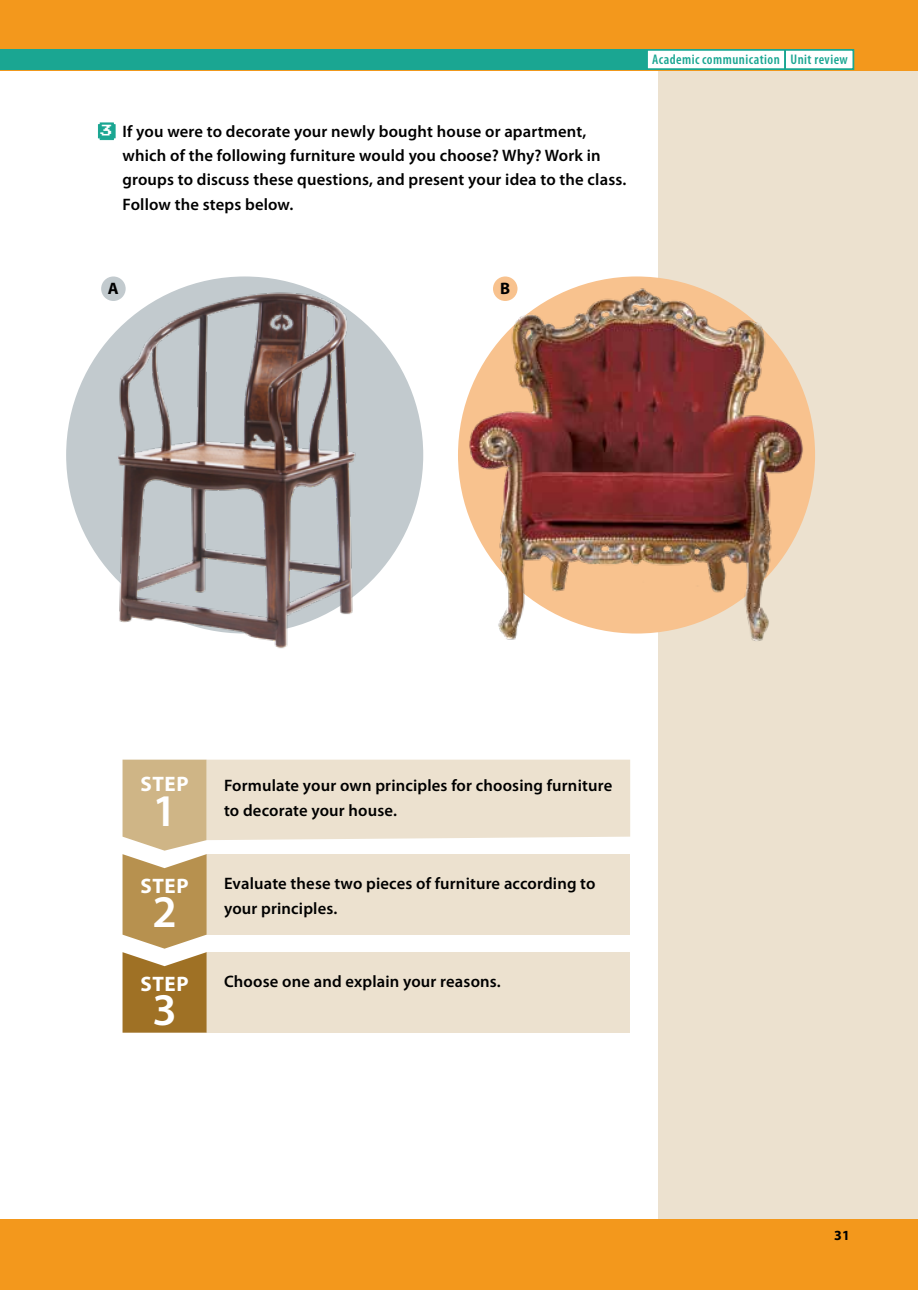
<style>
.page{position:relative;width:918px;height:1290px;background:#fff}
.page>*{position:absolute;margin:0;border:0;box-sizing:border-box;transform-origin:0 0}
.t1{font:600 45.5px "Myriad Pro";color:#fff}
.t2{font:700 21px "Myriad Pro";letter-spacing:.03em;color:#fff}
.t3{font:600 16.62px/24.3px "Myriad Pro";letter-spacing:.01em;color:#000}
.t4{font:700 16.62px "Myriad Pro";color:#000}
.t5{font:600 condensed 14px "Myriad Pro";letter-spacing:.035em;color:#1aa692}
.t6{font:700 14px "Myriad Pro";color:#000}
.s1{font-family:"Press Start 2 P";font-weight:400;font-size:12.25px;color:#fff}
</style>
<div class="page">
<div style="left:658px;top:70px;width:260px;height:1220px;background:#ece1cf"></div>
<div style="left:0;top:0;width:918px;height:70px;background:#f3981c"></div>
<svg style="left:98px;top:122px;width:18px;height:18px"></svg>
<div style="left:647px;top:50px;width:138px;height:19px;background:#fff"></div>
<div style="left:646px;top:49px;width:140px;height:21px;border:2px solid #1aa692"></div>
<div style="left:785px;top:50px;width:68px;height:19px;background:#fff"></div>
<div style="left:784px;top:49px;width:70px;height:21px;border:2px solid #1aa692"></div>
<div style="left:0;top:49px;width:648px;height:21px;background:#1aa692"></div>
<svg style="left:122px;top:760px;width:508px;height:273px;background:#e6d9c3"></svg>
<img style="left:417px;top:276px;width:398px;height:365px">
<img style="left:66px;top:276px;width:351px;height:373px">
<div style="left:0;top:1220px;width:918px;height:70px;background:#f3981c"></div>
<p class="t3" style="left:122px;top:119px;width:505px;text-indent:-22px"><span class="s1">3</span> If you were to decorate your newly bought house or apartment, which of the following furniture would you choose? Why? Work in groups to discuss these questions, and present your idea to the class.<br>Follow the steps below.</p>
<p class="t5" style="left:652px;top:52px;width:197px">Academic communication Unit review</p>
<p class="t4" style="left:108px;top:278px;width:12px">A</p>
<p class="t4" style="left:500px;top:278px;width:12px">B</p>
<p class="t2" style="left:140px;top:770px;width:50px">STEP</p>
<h1 class="t1" style="left:152px;top:781px;width:26px">1</h1>
<p class="t2" style="left:140px;top:872px;width:50px">STEP</p>
<h1 class="t1" style="left:152px;top:883px;width:26px">2</h1>
<p class="t2" style="left:140px;top:970px;width:50px">STEP</p>
<h1 class="t1" style="left:152px;top:981px;width:26px">3</h1>
<p class="t3" style="left:224px;top:773px;width:390px">Formulate your own principles for choosing furniture to decorate your house.</p>
<p class="t3" style="left:224px;top:871px;width:373px">Evaluate these two pieces of furniture according to your principles.</p>
<p class="t3" style="left:224px;top:969px;width:278px">Choose one and explain your reasons.</p>
<p class="t6" style="left:834px;top:1226px;width:17px">31</p>
</div>
